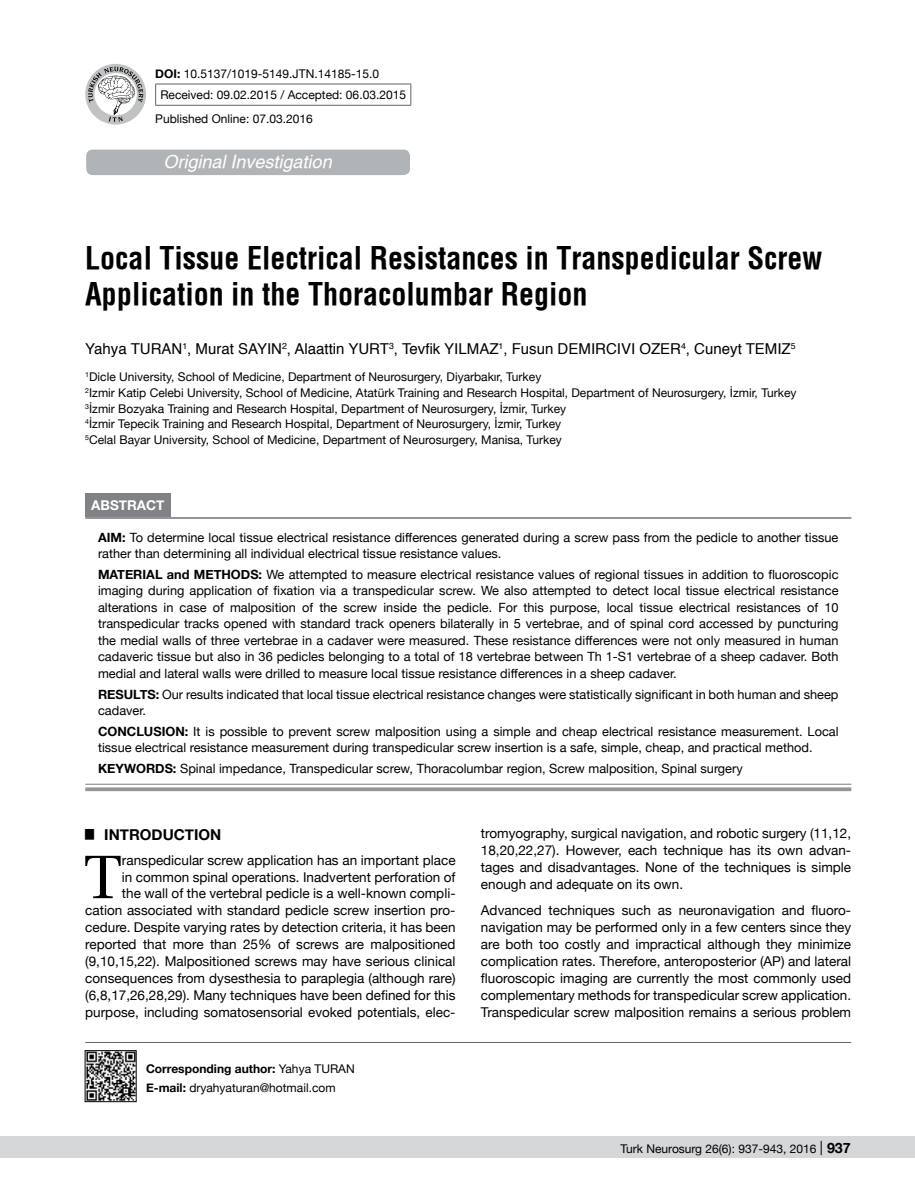
<style>
.page{position:relative;width:915px;height:1191px;background:#fff}
.page>*{position:absolute;margin:0;border:0;box-sizing:border-box;transform-origin:0 0}
.t1{font:61.2px "Utopia";color:#000}
.t2{font:700 30px/36px "Helvetica Condens";color:#000}
.t3{font:italic 500 18px "Helvetica";color:#fff}
.t4{font:15px "Helvetica";color:#000}
.t5{font:700 15px "Helvetica Neue";color:#000}
.t6{font:13.5px/17px "Helvetica Neue";color:#000;text-align:justify}
.t7{font:700 13.5px "Helvetica Neue";color:#fff}
.t8{font:12.75px/16.5px "Helvetica Neue";color:#000}
.t9{font:700 12.75px "Helvetica Neue";color:#000}
.t10{font:12px/15.8px "Helvetica Neue";color:#000}
.s1{font-weight:700}
.s2{font-size:14.25px}
.s3{font-weight:700;font-size:14.25px}
</style>
<div class="page">
<div style="left:0;top:1136px;width:914px;height:22px;background:#d5d7d8"></div>
<div style="left:86px;top:150px;width:324px;height:25px;background:#b1b4b6;border-radius:6px"></div>
<hr style="left:85px;top:1042px;width:765px;height:1px;background:#636466">
<hr style="left:155px;top:84px;width:256px;height:1px;background:#636466">
<svg style="left:155px;top:84px;width:1px;height:21px"></svg>
<svg style="left:410px;top:84px;width:1px;height:21px"></svg>
<hr style="left:155px;top:105px;width:256px;height:1px;background:#636466">
<svg style="left:85px;top:64px;width:61px;height:61px"></svg>
<svg style="left:88px;top:67px;width:55px;height:55px"></svg>
<img style="left:87px;top:1052px;width:47px;height:47px">
<div style="left:85px;top:1050px;width:51px;height:51px;border:1px solid #000"></div>
<div style="left:85px;top:494px;width:85px;height:23px;background:#808285"></div>
<hr style="left:85px;top:517px;width:766px;height:1px;background:#939598">
<hr style="left:85px;top:518px;width:766px;height:1px;background:#939598">
<hr style="left:85px;top:783px;width:766px;height:2px;background:#939598">
<svg style="left:85px;top:787px;width:766px;height:4px;background:#9e9fa2"></svg>
<p class="t10" style="left:160px;top:63px;width:247px;line-height:21.9px;text-indent:-5px"><span class="s1">DOI:</span> 10.5137/1019-5149.JTN.14185-15.0<br>Received: 09.02.2015 / Accepted: 06.03.2015</p>
<p class="t10" style="left:155px;top:111px;width:159px">Published Online: 07.03.2016</p>
<h3 class="t3" style="left:163px;top:151px;width:170px">Original Investigation</h3>
<h2 class="t2" style="left:85px;top:240px;width:738px">Local Tissue Electrical Resistances in Transpedicular Screw<br>Application in the Thoracolumbar Region</h2>
<p class="t4" style="left:85px;top:337px;width:66px">Yahya TURAN</p>
<p class="t4" style="left:182px;top:337px;width:614px"><sup>1</sup>, Murat SAYIN <sup>2</sup>, Alaattin YURT<sup>3</sup>, Tevfik YILMAZ<sup>1</sup>, Fusun Demırc ıvı OZER<sup>4</sup>, Cuneyt TEMIZ<sup>5</sup></p>
<p class="t10" style="left:85px;top:370px;width:712px"><sup>1</sup>Dicle University, School of Medicine, Department of Neurosurgery, Diyarbakır, Turkey<br><sup>2</sup>Izmir Katip Celebi University, School of Medicine, Atatürk Training and Research Hospital, Department of Neurosurgery, İzmir, Turkey <sup>3</sup>İzmir Bozyaka Training and Research Hospital, Department of Neurosurgery, İzmir, Turkey<br><sup>4</sup>İzmir Tepecik Training and Research Hospital, Department of Neurosurgery, İzmir, Turkey<br><sup>5</sup>Celal Bayar University, School of Medicine, Department of Neurosurgery, Manisa, Turkey</p>
<p class="t7" style="left:91px;top:495px;width:75px">ABSTRACT</p>
<p class="t8" style="left:98px;top:529px;width:741px"><span class="s1">AIM:</span> To determine local tissue electrical resistance differences generated during a screw pass from the pedicle to another tissue rather than determining all individual electrical tissue resistance values.</p>
<p class="t9" style="left:98px;top:564px;width:10px">MATER</p>
<p class="t9" style="left:142px;top:564px;width:62px">IAL AND MET</p>
<p class="t9" style="left:221px;top:564px;width:20px">HODS</p>
<p class="t8" style="left:98px;top:567px;width:741px;text-align:justify;text-indent:160px"><span class="s1">:</span> We attempted to measure electrical resistance values of regional tissues in addition to fluoroscopic imaging during application of fixation via a transpedicular screw. We also attempted to detect local tissue electrical resistance alterations in case of malposition of the screw inside the pedicle. For this purpose, local tissue electrical resistances of 10 transpedicular tracks opened with standard track openers bilaterally in 5 vertebrae, and of spinal cord accessed by puncturing the medial walls of three vertebrae in a cadaver were measured. These resistance differences were not only measured in human cadaveric tissue but also in 36 pedicles belonging to a total of 18 vertebrae between Th 1-S1 vertebrae of a sheep cadaver. Both medial and lateral walls were drilled to measure local tissue resistance differences in a sheep cadaver.</p>
<p class="t9" style="left:98px;top:684px;width:19px">RESU</p>
<p class="t8" style="left:98px;top:686px;width:741px;text-indent:35px"><span class="s1">LTS:</span> Our results indicated that local tissue electrical resistance changes were statistically significant in both human and sheep cadaver.</p>
<p class="t9" style="left:98px;top:721px;width:20px">CONC</p>
<p class="t8" style="left:98px;top:724px;width:741px;text-indent:38px"><span class="s1">LUSION :</span> It is possible to prevent screw malposition using a simple and cheap electrical resistance measurement. Local tissue electrical resistance measurement during transpedicular screw insertion is a safe, simple, cheap, and practical method.</p>
<p class="t9" style="left:98px;top:758px;width:49px">KEYWORDS</p>
<p class="t8" style="left:173px;top:761px;width:571px"><span class="s1">:</span> Spinal impedance, Transpedicular screw, Thoracolumbar region, Screw malposition, Spinal surgery</p>
<p class="t5" style="left:85px;top:822px;width:137px"><sup>█</sup> INTRODUCTION</p>
<h1 class="t1" style="left:84px;top:842px;width:39px">T</h1>
<p class="t6" style="left:85px;top:852px;width:371px;text-align:right">ranspedicular screw application has an important place<br>in common spinal operations. Inadvertent perforation of<br>the wall of the vertebral pedicle is a well-known compli&shy;cation associated with standard pedicle screw insertion pro&shy;cedure. Despite varying rates by detection criteria, it has been reported that more than 25% of screws are malpositioned (9,10,15,22). Malpositioned screws may have serious clinical consequences from dysesthesia to paraplegia (although rare) (6,8,17,26,28,29). Many techniques have been defined for this purpose, including somatosensorial evoked potentials, elec-</p>
<p class="t10" style="left:146px;top:1060px;width:210px;line-height:18.6px"><span class="s1">CORRESPONDING AUTHOR:</span> Yahya TURAN<br><span class="s1">E-MAIL:</span> dryahyaturan@hotmail.com</p>
<p class="t6" style="left:480px;top:825px;width:371px">tromyography, surgical navigation, and robotic surgery (11,12, 18,20,22,27). However, each technique has its own advan&shy;tages and disadvantages. None of the techniques is simple enough and adequate on its own.</p>
<p class="t6" style="left:480px;top:902px;width:371px">Advanced techniques such as neuronavigation and fluoro&shy;navigation may be performed only in a few centers since they are both too costly and impractical although they minimize complication rates. Therefore, anteroposterior (AP) and lateral fluoroscopic imaging are currently the most commonly used complementary methods for transpedicular screw application.<br>Transpedicular screw malposition remains a serious problem</p>
<p class="t10" style="left:620px;top:1141px;width:232px">Turk Neurosurg 26(6): 937-943, 2016 <span class="s2">|</span> <span class="s3">937</span></p>
</div>
